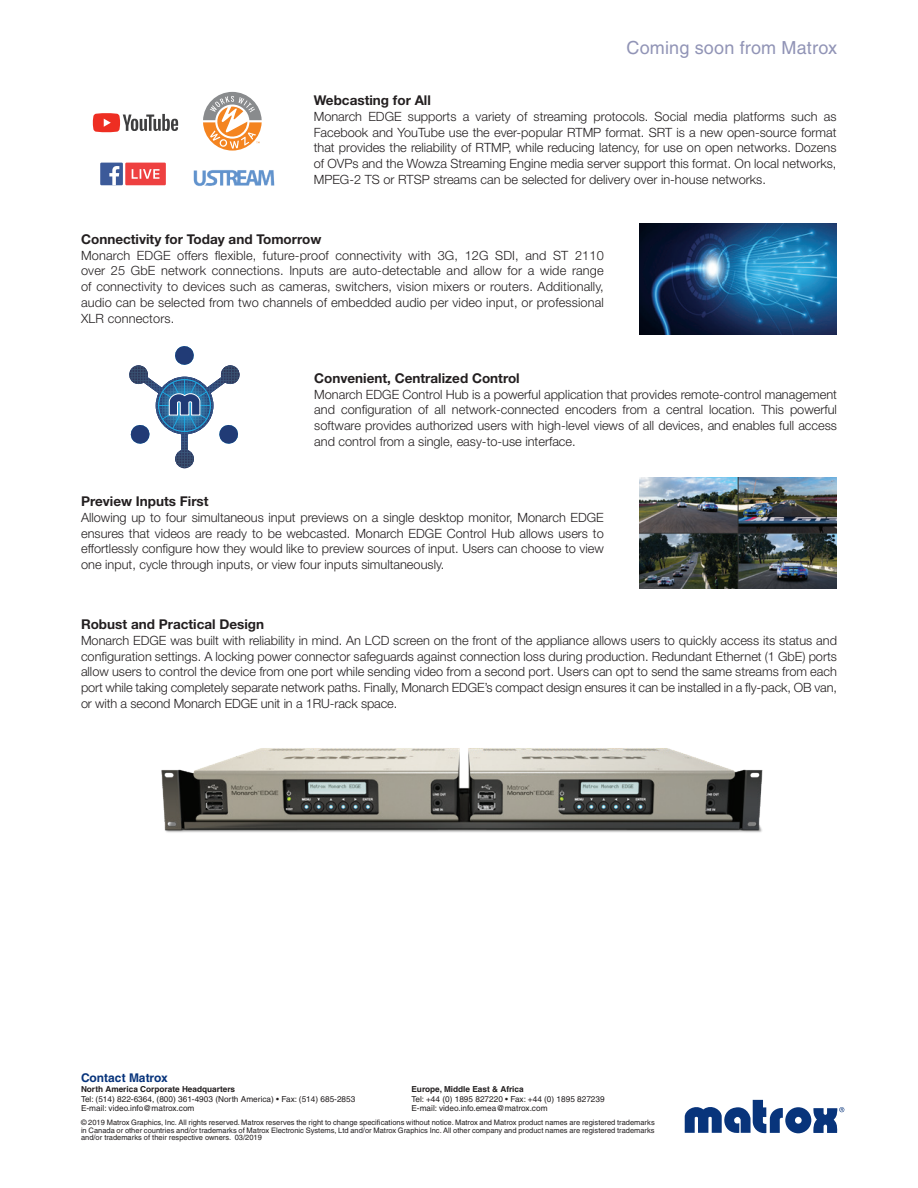
<style>
.page{position:relative;width:918px;height:1188px;background:#fff}
.page>*{position:absolute;margin:0;border:0;box-sizing:border-box;transform-origin:0 0}
.t1{font:18px "Helvetica";letter-spacing:.01em;color:#9194b6}
.t2{font:700 13.5px "Helvetica Neue";color:#231f20}
.t3{font:300 12.75px/15.8px "Helvetica Neue";color:#231f20;text-align:justify}
.t4{font:700 12px "Helvetica";color:#08347b}
.t5{font:8.25px/9.8px "Helvetica";color:#231f20}
.t6{font:700 8.25px "Helvetica";color:#231f20}
.t7{font:7.5px/7.5px "Helvetica";color:#231f20;text-align:justify}
</style>
<div class="page">
<svg style="left:129px;top:346px;width:111px;height:122px"></svg>
<img style="left:639px;top:477px;width:197px;height:111px">
<img style="left:161px;top:748px;width:602px;height:85px">
<svg style="left:203px;top:92px;width:59px;height:59px"></svg>
<img style="left:193px;top:170px;width:82px;height:16px">
<svg style="left:93px;top:113px;width:85px;height:19px"></svg>
<div style="left:100px;top:163px;width:23px;height:22px;background:#3c5a99"></div>
<svg style="left:109px;top:166px;width:10px;height:19px"></svg>
<div style="left:125px;top:163px;width:41px;height:22px;background:#ee4040"></div>
<svg style="left:132px;top:169px;width:28px;height:10px"></svg>
<img style="left:639px;top:223px;width:197px;height:112px">
<svg style="left:685px;top:1100px;width:159px;height:34px"></svg>
<h1 class="t1" style="left:627px;top:38px;width:212px">Coming soon from Matrox</h1>
<p class="t2" style="left:314px;top:92px;width:119px">Webcasting for All</p>
<p class="t3" style="left:314px;top:108px;width:524px">Monarch EDGE supports a variety of streaming protocols. Social media platforms such as Facebook and YouTube use the ever-popular RTMP format. SRT is a new open-source format that provides the reliability of RTMP, while reducing latency, for use on open networks. Dozens of OVPs and the Wowza Streaming Engine media server support this format. On local networks, MPEG-2 TS or RTSP streams can be selected for delivery over in-house networks.</p>
<p class="t2" style="left:81px;top:231px;width:242px">Connectivity for Today and Tomorrow</p>
<p class="t3" style="left:81px;top:247px;width:524px">Monarch EDGE offers flexible, future-proof connectivity with 3G, 12G SDI, and ST 2110 over 25 GbE network connections. Inputs are auto-detectable and allow for a wide range of connectivity to devices such as cameras, switchers, vision mixers or routers. Additionally, audio can be selected from two channels of embedded audio per video input, or professional XLR connectors.</p>
<p class="t2" style="left:314px;top:370px;width:207px">Convenient, Centralized Control</p>
<p class="t3" style="left:314px;top:386px;width:524px">Monarch EDGE Control Hub is a powerful application that provides remote-control management and configuration of all network-connected encoders from a central location. This powerful software provides authorized users with high-level views of all devices, and enables full access and control from a single, easy-to-use interface.</p>
<p class="t2" style="left:81px;top:493px;width:129px">Preview Inputs First</p>
<p class="t3" style="left:81px;top:509px;width:524px">Allowing up to four simultaneous input previews on a single desktop monitor, Monarch EDGE ensures that videos are ready to be webcasted. Monarch EDGE Control Hub allows users to effortlessly configure how they would like to preview sources of input. Users can choose to view one input, cycle through inputs, or view four inputs simultaneously.</p>
<p class="t2" style="left:81px;top:616px;width:185px">Robust and Practical Design</p>
<p class="t3" style="left:81px;top:632px;width:758px">Monarch EDGE was built with reliability in mind. An LCD screen on the front of the appliance allows users to quickly access its status and configuration settings. A locking power connector safeguards against connection loss during production. Redundant Ethernet (1 GbE) ports allow users to control the device from one port while sending video from a second port. Users can opt to send the same streams from each port while taking completely separate network paths. Finally, Monarch EDGE’s compact design ensures it can be installed in a fly-pack, OB van, or with a second Monarch EDGE unit in a 1RU-rack space.</p>
<p class="t4" style="left:81px;top:1071px;width:88px">Contact Matrox</p>
<p class="t6" style="left:81px;top:1084px;width:156px">North America Corporate Headquarters</p>
<p class="t5" style="left:81px;top:1094px;width:276px">Tel: (514) 822-6364, (800) 361-4903 (North America) • Fax: (514) 685-2853<br>E-mail: video.info@matrox.com</p>
<p class="t6" style="left:411px;top:1084px;width:114px">Europe, Middle East &amp; Africa</p>
<p class="t5" style="left:411px;top:1094px;width:195px">Tel: +44 (0) 1895 827220 • Fax: +44 (0) 1895 827239<br>E-mail: video.info.emea@matrox.com</p>
<p class="t7" style="left:81px;top:1119px;width:575px">© 2019 Matrox Graphics, Inc. All rights reserved. Matrox reserves the right to change specifications without notice. Matrox and Matrox product names are registered trademarks in Canada or other countries and/or trademarks of Matrox Electronic Systems, Ltd and/or Matrox Graphics Inc. All other company and product names are registered trademarks and/or trademarks of their respective owners. 03/2019</p>
</div>
